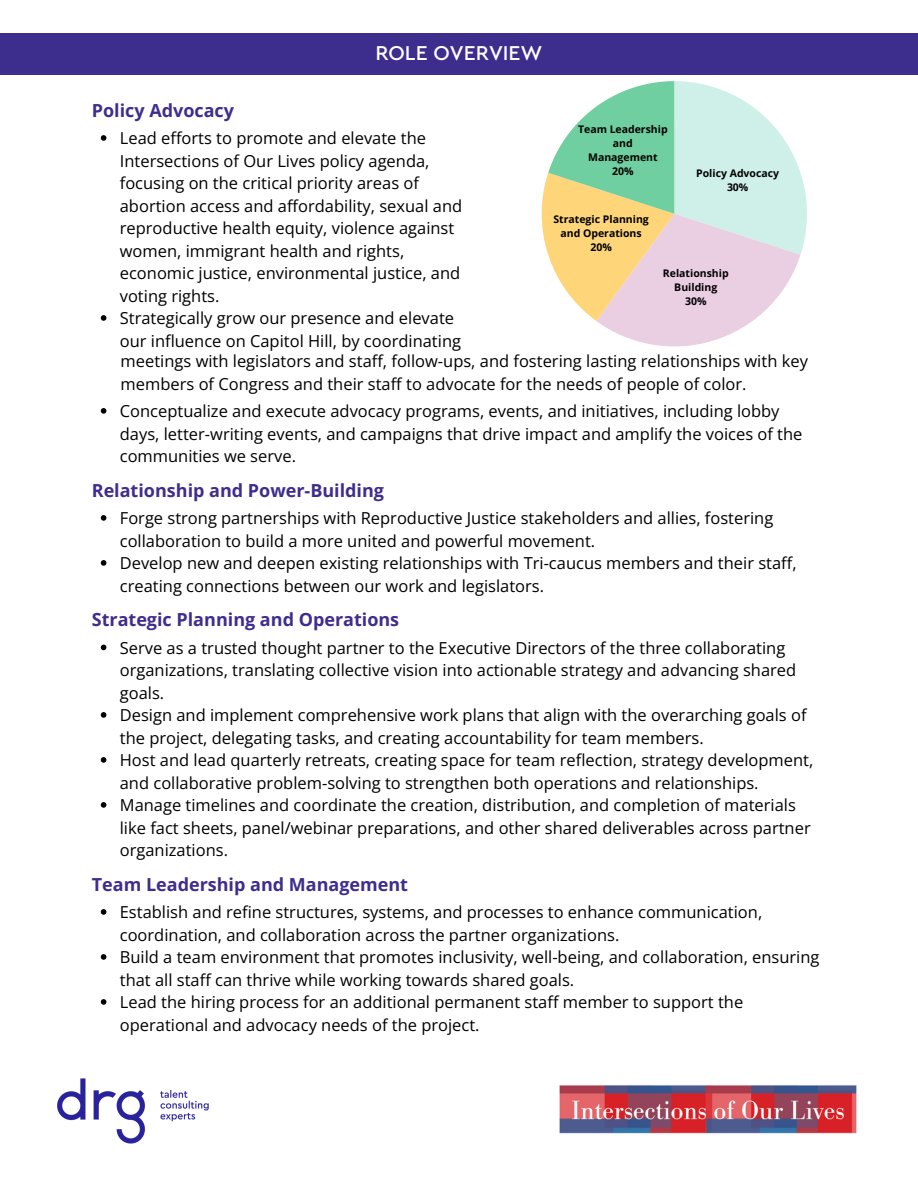
<style>
.page{position:relative;width:918px;height:1188px;background:#fff}
.page>*{position:absolute;margin:0;border:0;box-sizing:border-box;transform-origin:0 0}
.t1{font:500 21px "Cera Pro";color:#fff}
.t2{font:700 18px "Open Sans";color:#3d2e8e}
.t3{font:16.5px/22.5px "Open Sans";color:#000}
.t4{font:700 10.5px/14px "Open Sans";color:#000;text-align:center}
</style>
<div class="page">
<img style="left:57px;top:1078px;width:152px;height:66px">
<div style="left:0;top:33px;width:918px;height:42px;background:#3d2e8e"></div>
<svg style="left:542px;top:81px;width:265px;height:265px"></svg>
<svg style="left:101px;top:135px;width:5px;height:6px"></svg>
<svg style="left:101px;top:315px;width:5px;height:6px"></svg>
<svg style="left:101px;top:515px;width:5px;height:6px"></svg>
<svg style="left:101px;top:560px;width:5px;height:6px"></svg>
<img style="left:559px;top:1085px;width:298px;height:49px">
<svg style="left:101px;top:408px;width:5px;height:6px"></svg>
<svg style="left:101px;top:645px;width:5px;height:5px"></svg>
<svg style="left:101px;top:712px;width:5px;height:6px"></svg>
<svg style="left:101px;top:757px;width:5px;height:6px"></svg>
<svg style="left:101px;top:802px;width:5px;height:6px"></svg>
<svg style="left:101px;top:909px;width:5px;height:6px"></svg>
<svg style="left:101px;top:954px;width:5px;height:6px"></svg>
<svg style="left:101px;top:999px;width:5px;height:6px"></svg>
<h2 class="t1" style="left:375px;top:43px;width:169px">ROLE OVERVIEW</h2>
<p class="t2" style="left:92px;top:98px;width:144px">Policy Advocacy</p>
<p class="t3" style="left:120px;top:126px;width:344px">Lead efforts to promote and elevate the Intersections of Our Lives policy agenda, focusing on the critical priority areas of abortion access and affordability, sexual and reproductive health equity, violence against women, immigrant health and rights, economic justice, environmental justice, and voting rights.</p>
<p class="t3" style="left:120px;top:306px;width:343px">Strategically grow our presence and elevate our influence on Capitol Hill, by coordinating</p>
<p class="t4" style="left:578px;top:122px;width:91px">Team Leadership and<br>Management<br>20%</p>
<p class="t4" style="left:553px;top:212px;width:97px">Strategic Planning and Operations<br>20%</p>
<p class="t4" style="left:696px;top:166px;width:85px">Policy Advocacy</p>
<p class="t4" style="left:727px;top:180px;width:23px">30%</p>
<p class="t4" style="left:663px;top:266px;width:67px">Relationship<br>Building</p>
<h2 class="t4" style="left:685px;top:294px;width:23px">30%</h2>
<p class="t3" style="left:121px;top:350px;width:689px">meetings with legislators and staff, follow-ups, and fostering lasting relationships with key members of Congress and their staff to advocate for the needs of people of color.</p>
<p class="t3" style="left:120px;top:399px;width:684px">Conceptualize and execute advocacy programs, events, and initiatives, including lobby days, letter-writing events, and campaigns that drive impact and amplify the voices of the communities we serve.</p>
<p class="t2" style="left:92px;top:478px;width:294px">Relationship and Power-Building</p>
<p class="t3" style="left:120px;top:506px;width:655px">Forge strong partnerships with Reproductive Justice stakeholders and allies, fostering collaboration to build a more united and powerful movement.</p>
<h2 class="t3" style="left:120px;top:551px;width:678px">Develop new and deepen existing relationships with Tri-caucus members and their staff, creating connections between our work and legislators.</h2>
<p class="t2" style="left:92px;top:607px;width:309px">Strategic Planning and Operations</p>
<p class="t3" style="left:120px;top:636px;width:678px">Serve as a trusted thought partner to the Executive Directors of the three collaborating organizations, translating collective vision into actionable strategy and advancing shared goals.</p>
<p class="t3" style="left:120px;top:703px;width:688px">Design and implement comprehensive work plans that align with the overarching goals of the project, delegating tasks, and creating accountability for team members.</p>
<h2 class="t3" style="left:120px;top:748px;width:695px">Host and lead quarterly retreats, creating space for team reflection, strategy development, and collaborative problem-solving to strengthen both operations and relationships.</h2>
<p class="t3" style="left:120px;top:793px;width:692px">Manage timelines and coordinate the creation, distribution, and completion of materials like fact sheets, panel/webinar preparations, and other shared deliverables across partner organizations.</p>
<p class="t2" style="left:92px;top:872px;width:318px">Team Leadership and Management</p>
<p class="t3" style="left:120px;top:900px;width:644px">Establish and refine structures, systems, and processes to enhance communication, coordination, and collaboration across the partner organizations.</p>
<p class="t3" style="left:120px;top:945px;width:701px">Build a team environment that promotes inclusivity, well-being, and collaboration, ensuring that all staff can thrive while working towards shared goals.</p>
<p class="t3" style="left:120px;top:990px;width:625px">Lead the hiring process for an additional permanent staff member to support the operational and advocacy needs of the project.</p>
</div>
